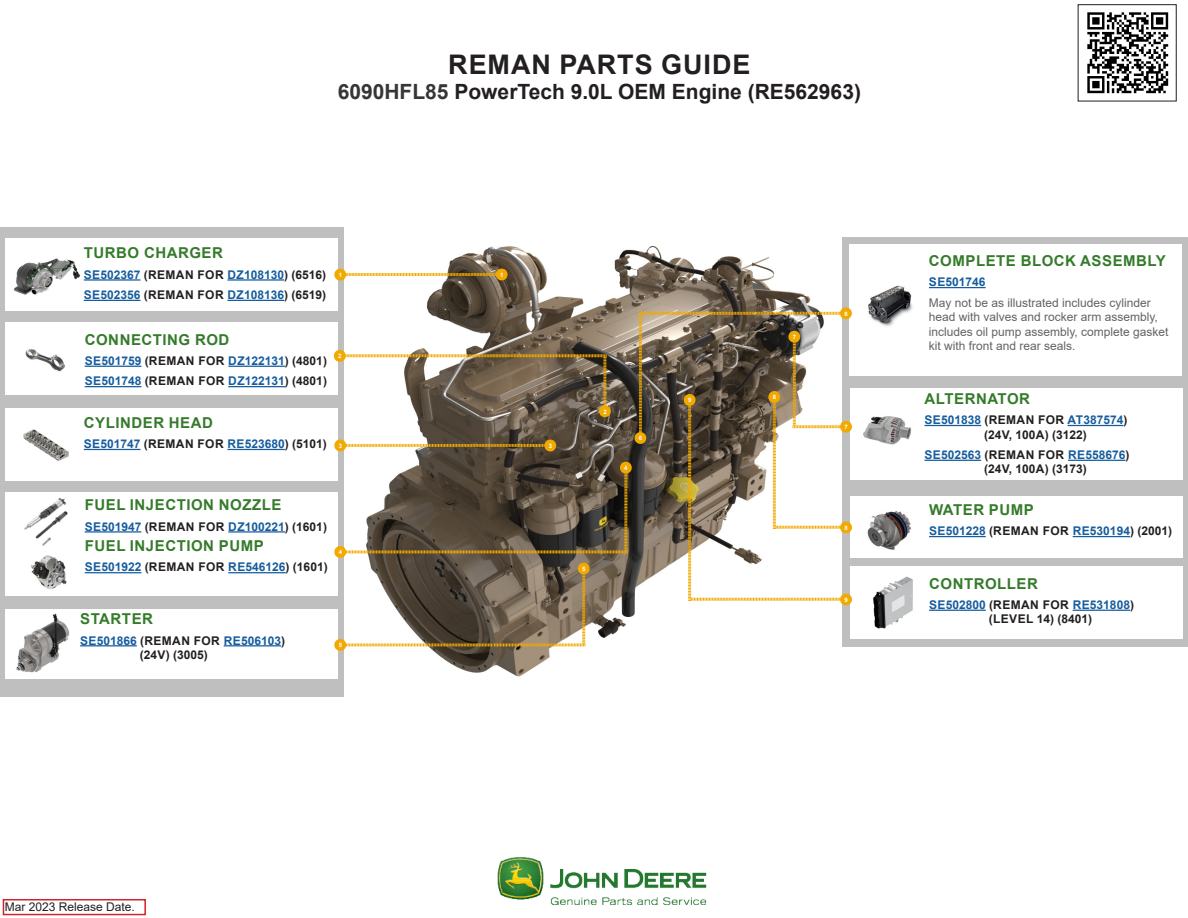
<style>
.page{position:relative;width:1188px;height:918px;background:#fff}
.page>*{position:absolute;margin:0;border:0;box-sizing:border-box;transform-origin:0 0}
.Main_sub_bold_header{font:700 27px "Arial";letter-spacing:.035em;color:#231f20}
.Main_sub_bold_header-2{font:700 21px "Arial";color:#231f20}
.Filter_Name{font:700 15px "Arial";letter-spacing:.035em;color:#357b2b}
.Filter_Name-2{font:700 12px "Arial";color:#175d9e}
.Filter_Name-3{font:700 12px/14.4px "Arial";color:#231f20}
.Filter_Name-4{font:12px/14.4px "Arial";color:#636366}
.t1{font:12px "Arial";color:#231f20}
.Replace_Copy{font:700 6px "Arial";color:#fff}
.s1{color:#373535}
.s2{color:#231f20}
.s3{color:#175d9e}
</style>
<div class="page">
<div style="left:0;top:227px;width:344px;height:470px;background:#bfbfc0"></div>
<div style="left:842px;top:237px;width:346px;height:409px;background:#bfbfc0"></div>
<img style="left:427px;top:246px;width:384px;height:431px">
<div style="left:5px;top:492px;width:333px;height:104px;background:#fff"></div>
<img style="left:24px;top:498px;width:44px;height:48px">
<hr style="left:85px;top:531px;width:56px;height:2px;background:#175d9e">
<hr style="left:228px;top:531px;width:57px;height:2px;background:#175d9e">
<hr style="left:85px;top:572px;width:56px;height:1px;background:#175d9e">
<hr style="left:228px;top:572px;width:58px;height:1px;background:#175d9e">
<img style="left:30px;top:555px;width:37px;height:35px">
<div style="left:850px;top:497px;width:332px;height:61px;background:#fff"></div>
<img style="left:867px;top:511px;width:44px;height:39px">
<hr style="left:929px;top:536px;width:57px;height:1px;background:#175d9e">
<hr style="left:1073px;top:536px;width:57px;height:1px;background:#175d9e">
<div style="left:5px;top:322px;width:333px;height:73px;background:#fff"></div>
<img style="left:25px;top:349px;width:40px;height:23px">
<hr style="left:85px;top:366px;width:56px;height:1px;background:#175d9e">
<hr style="left:228px;top:366px;width:57px;height:1px;background:#175d9e">
<hr style="left:85px;top:386px;width:56px;height:1px;background:#175d9e">
<hr style="left:228px;top:386px;width:57px;height:1px;background:#175d9e">
<div style="left:850px;top:566px;width:332px;height:73px;background:#fff"></div>
<img style="left:873px;top:576px;width:40px;height:53px">
<hr style="left:929px;top:610px;width:57px;height:1px;background:#175d9e">
<hr style="left:1073px;top:610px;width:57px;height:1px;background:#175d9e">
<div style="left:5px;top:408px;width:333px;height:72px;background:#fff"></div>
<hr style="left:84px;top:449px;width:57px;height:1px;background:#175d9e">
<hr style="left:227px;top:449px;width:58px;height:1px;background:#175d9e">
<img style="left:23px;top:429px;width:46px;height:32px">
<div style="left:5px;top:238px;width:333px;height:73px;background:#fff"></div>
<hr style="left:84px;top:279px;width:57px;height:2px;background:#175d9e">
<hr style="left:227px;top:279px;width:57px;height:2px;background:#175d9e">
<hr style="left:84px;top:300px;width:57px;height:1px;background:#175d9e">
<hr style="left:227px;top:300px;width:57px;height:1px;background:#175d9e">
<img style="left:14px;top:258px;width:66px;height:37px">
<div style="left:5px;top:609px;width:333px;height:70px;background:#fff"></div>
<hr style="left:80px;top:645px;width:57px;height:1px;background:#175d9e">
<hr style="left:224px;top:645px;width:57px;height:1px;background:#175d9e">
<img style="left:16px;top:614px;width:54px;height:59px">
<div style="left:850px;top:389px;width:332px;height:91px;background:#fff"></div>
<hr style="left:924px;top:425px;width:57px;height:1px;background:#175d9e">
<hr style="left:1068px;top:425px;width:55px;height:1px;background:#175d9e">
<hr style="left:924px;top:460px;width:57px;height:1px;background:#175d9e">
<hr style="left:1068px;top:460px;width:57px;height:1px;background:#175d9e">
<img style="left:863px;top:416px;width:49px;height:29px">
<div style="left:3px;top:899px;width:143px;height:16px;background:#fff;border:2px solid #d1232a"></div>
<img style="left:497px;top:857px;width:210px;height:48px">
<img style="left:1087px;top:12px;width:82px;height:82px">
<div style="left:1078px;top:4px;width:99px;height:97px;border:1px solid #231f20"></div>
<div style="left:850px;top:245px;width:332px;height:131px;background:#fff"></div>
<hr style="left:929px;top:287px;width:57px;height:1px;background:#175d9e">
<img style="left:868px;top:285px;width:45px;height:41px">
<svg style="left:334px;top:267px;width:173px;height:15px"></svg>
<svg style="left:332px;top:305px;width:520px;height:348px"></svg>
<p class="Main_sub_bold_header" style="left:448px;top:45px;width:304px">REMAN PARTS GUIDE</p>
<p class="Main_sub_bold_header-2" style="left:338px;top:77px;width:525px"><span class="s1">6090HFL85</span> PowerTech 9.0L OEM Engine (RE562963)</p>
<p class="Filter_Name" style="left:84px;top:242px;width:141px">TURBO CHARGER</p>
<p class="Filter_Name-2" style="left:84px;top:266px;width:244px">SE502367 <span class="s2">(REMAN FOR</span> DZ108130<span class="s2">) (6516)</span></p>
<p class="Filter_Name-2" style="left:84px;top:286px;width:244px">SE502356 <span class="s2">(REMAN FOR</span> DZ108136<span class="s2">) (6519)</span></p>
<p class="Replace_Copy" style="left:339px;top:271px;width:5px">1</p>
<p class="Filter_Name" style="left:85px;top:329px;width:146px">CONNECTING ROD</p>
<p class="Filter_Name-2" style="left:85px;top:352px;width:244px">SE501759 <span class="s2">(REMAN FOR</span> DZ122131<span class="s2">) (4801)</span></p>
<p class="Filter_Name-2" style="left:85px;top:373px;width:244px">SE501748 <span class="s2">(REMAN FOR</span> DZ122131<span class="s2">) (4801)</span></p>
<p class="Filter_Name" style="left:84px;top:412px;width:131px">CYLINDER HEAD</p>
<p class="Filter_Name-2" style="left:84px;top:436px;width:244px">SE501747 <span class="s2">(REMAN FOR</span> RE523680<span class="s2">) (5101)</span></p>
<p class="Replace_Copy" style="left:338px;top:352px;width:5px">2</p>
<p class="Replace_Copy" style="left:339px;top:441px;width:5px">3</p>
<p class="Filter_Name" style="left:85px;top:494px;width:198px">FUEL INJECTION NOZZLE</p>
<p class="Filter_Name-2" style="left:85px;top:518px;width:244px">SE501947 <span class="s2">(REMAN FOR</span> DZ100221<span class="s2">) (1601)</span></p>
<p class="Filter_Name" style="left:85px;top:535px;width:180px">FUEL INJECTION PUMP</p>
<p class="Filter_Name-2" style="left:85px;top:559px;width:244px">SE501922 <span class="s2">(REMAN FOR</span> RE546126<span class="s2">) (1601)</span></p>
<p class="Replace_Copy" style="left:339px;top:548px;width:5px">4</p>
<p class="Filter_Name" style="left:80px;top:608px;width:74px">STARTER</p>
<p class="Filter_Name-3" style="left:140px;top:633px;width:147px;text-indent:-60px"><span class="s3">SE501866</span> (REMAN FOR <span class="s3">RE506103</span>) (24V) (3005)</p>
<p class="Replace_Copy" style="left:339px;top:641px;width:5px">5</p>
<p class="Replace_Copy" style="left:500px;top:270px;width:5px">1</p>
<p class="Replace_Copy" style="left:549px;top:441px;width:5px">3</p>
<p class="Replace_Copy" style="left:603px;top:407px;width:5px">2</p>
<p class="Replace_Copy" style="left:624px;top:464px;width:5px">4</p>
<p class="Replace_Copy" style="left:639px;top:434px;width:5px">6</p>
<p class="Replace_Copy" style="left:582px;top:565px;width:5px">5</p>
<p class="Replace_Copy" style="left:688px;top:396px;width:5px">9</p>
<p class="Replace_Copy" style="left:793px;top:333px;width:5px">7</p>
<p class="Replace_Copy" style="left:773px;top:393px;width:5px">8</p>
<p class="Replace_Copy" style="left:844px;top:309px;width:5px">6</p>
<p class="Replace_Copy" style="left:844px;top:423px;width:5px">7</p>
<p class="Replace_Copy" style="left:844px;top:523px;width:5px">8</p>
<p class="Replace_Copy" style="left:844px;top:595px;width:5px">9</p>
<p class="Filter_Name" style="left:929px;top:250px;width:238px">COMPLETE BLOCK ASSEMBLY</p>
<p class="Filter_Name-2" style="left:929px;top:274px;width:58px">SE501746</p>
<p class="Filter_Name-4" style="left:929px;top:295px;width:241px">May not be as illustrated includes cylinder head with valves and rocker arm assembly, includes oil pump assembly, complete gasket kit with front and rear seals.</p>
<p class="Filter_Name" style="left:925px;top:388px;width:107px">ALTERNATOR</p>
<p class="Filter_Name-3" style="left:984px;top:413px;width:145px;text-indent:-60px"><span class="s3">SE501838</span> (REMAN FOR <span class="s3">AT387574</span>) (24V, 100A) (3122)</p>
<p class="Filter_Name-3" style="left:984px;top:448px;width:147px;text-indent:-60px"><span class="s3">SE502563</span> (REMAN FOR <span class="s3">RE558676</span>) (24V, 100A) (3173)</p>
<p class="Filter_Name" style="left:929px;top:499px;width:106px">WATER PUMP</p>
<p class="Filter_Name-2" style="left:929px;top:523px;width:244px">SE501228 <span class="s2">(REMAN FOR</span> RE530194<span class="s2">) (2001)</span></p>
<p class="Filter_Name" style="left:929px;top:573px;width:110px">CONTROLLER</p>
<p class="Filter_Name-3" style="left:989px;top:598px;width:147px;text-indent:-60px"><span class="s3">SE502800</span> (REMAN FOR <span class="s3">RE531808</span>) (LEVEL 14) (8401)</p>
<p class="t1" style="left:5px;top:898px;width:132px">Mar 2023 Release Date.</p>
</div>
